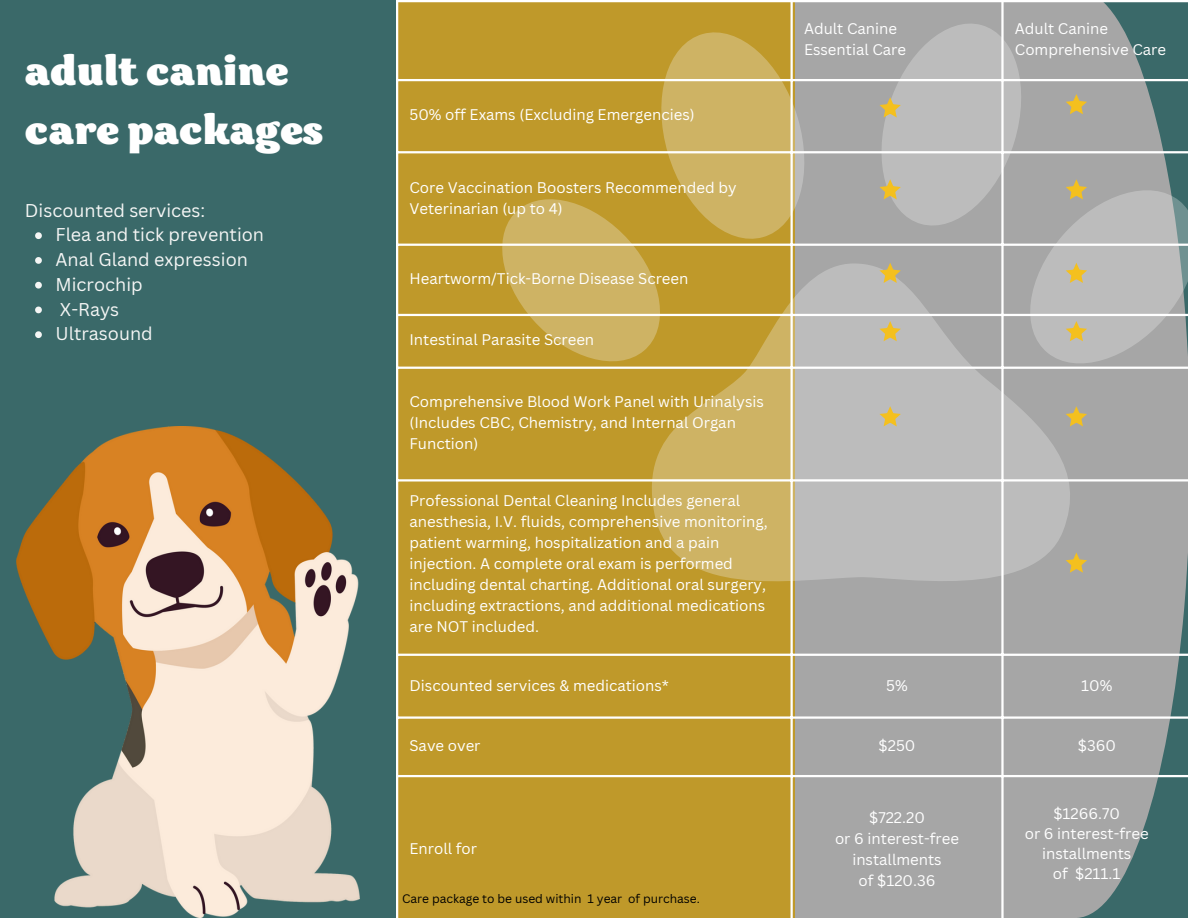
<style>
.page{position:relative;width:1188px;height:918px;background:#3a6969}
.page>*{position:absolute;margin:0;border:0;box-sizing:border-box;transform-origin:0 0}
.t1{font:900 41.1px "Garbata";color:#fff}
.t2{font:18px "Canva Sans";color:#f5f6f5}
.t3{font:15px/21px "Canva Sans";color:#fff}
.t4{font:12px "Canva Sans";color:#000}
</style>
<div class="page">
<div style="left:396px;top:0;width:399px;height:918px;background:#bf992a"></div>
<svg style="left:795px;top:2px;width:392px;height:915px;fill:#a6a6a6"></svg>
<svg style="left:652px;top:263px;width:419px;height:318px;fill:#bcbcbc"></svg>
<svg style="left:492px;top:24px;width:322px;height:349px"></svg>
<hr style="left:396px;top:2px;width:2px;height:916px;background:#fff">
<hr style="left:791px;top:2px;width:2px;height:916px;background:#fff">
<hr style="left:1001px;top:2px;width:3px;height:916px;background:#fff">
<hr style="left:1187px;top:2px;width:1px;height:916px;background:#fff">
<hr style="left:396px;top:0;width:792px;height:2px;background:#fff">
<hr style="left:396px;top:79px;width:792px;height:2px;background:#fff">
<hr style="left:396px;top:151px;width:792px;height:2px;background:#fff">
<hr style="left:396px;top:244px;width:792px;height:2px;background:#fff">
<hr style="left:396px;top:314px;width:792px;height:2px;background:#fff">
<hr style="left:396px;top:367px;width:792px;height:2px;background:#fff">
<hr style="left:396px;top:479px;width:792px;height:3px;background:#fff">
<hr style="left:396px;top:654px;width:792px;height:2px;background:#fff">
<hr style="left:396px;top:716px;width:792px;height:3px;background:#fff">
<hr style="left:396px;top:775px;width:792px;height:2px;background:#fff">
<hr style="left:396px;top:917px;width:792px;height:1px;background:#fff">
<img style="left:16px;top:426px;width:343px;height:492px">
<svg style="left:35px;top:232px;width:7px;height:7px"></svg>
<svg style="left:35px;top:257px;width:7px;height:7px"></svg>
<svg style="left:35px;top:282px;width:7px;height:7px"></svg>
<svg style="left:35px;top:307px;width:7px;height:6px"></svg>
<svg style="left:35px;top:331px;width:7px;height:7px"></svg>
<svg style="left:879px;top:406px;width:22px;height:20px"></svg>
<svg style="left:1066px;top:406px;width:21px;height:20px"></svg>
<svg style="left:1066px;top:552px;width:21px;height:21px"></svg>
<svg style="left:872px;top:16px;width:316px;height:360px"></svg>
<p class="t1" style="left:25px;top:56px;width:265px">adult canine</p>
<p class="t1" style="left:25px;top:115px;width:300px">care packages</p>
<p class="t2" style="left:25px;top:197px;width:182px">Discounted services:</p>
<p class="t2" style="left:56px;top:222px;width:210px">Flea and tick prevention</p>
<p class="t2" style="left:56px;top:247px;width:194px">Anal Gland expression</p>
<p class="t2" style="left:56px;top:272px;width:89px">Microchip</p>
<p class="t2" style="left:60px;top:296px;width:61px">X-Rays</p>
<p class="t2" style="left:56px;top:321px;width:99px">Ultrasound</p>
<p class="t3" style="left:410px;top:104px;width:287px">50% off Exams (Excluding Emergencies)</p>
<p class="t3" style="left:410px;top:176px;width:329px">Core Vaccination Boosters Recommended by<br>Veterinarian (up to 4)</p>
<p class="t3" style="left:410px;top:268px;width:280px">Heartworm/Tick-Borne Disease Screen</p>
<p class="t3" style="left:410px;top:329px;width:186px">Intestinal Parasite Screen</p>
<p class="t3" style="left:410px;top:391px;width:356px">Comprehensive Blood Work Panel with Urinalysis (Includes CBC, Chemistry, and Internal Organ<br>Function)</p>
<p class="t3" style="left:410px;top:490px;width:360px">Professional Dental Cleaning Includes general anesthesia, I.V. fluids, comprehensive monitoring, patient warming, hospitalization and a pain injection. A complete oral exam is performed including dental charting. Additional oral surgery, including extractions, and additional medications are NOT included.</p>
<h1 class="t3" style="left:804px;top:18px;width:95px">Adult Canine</h1>
<p class="t3" style="left:804px;top:39px;width:104px">Essential Care</p>
<h2 class="t3" style="left:1015px;top:18px;width:95px">Adult Canine</h2>
<p class="t3" style="left:1015px;top:39px;width:153px">Comprehensive Care</p>
<p class="t3" style="left:410px;top:675px;width:261px">Discounted services &amp; medications*</p>
<p class="t3" style="left:886px;top:675px;width:23px">5%</p>
<p class="t3" style="left:1081px;top:675px;width:33px">10%</p>
<p class="t3" style="left:410px;top:735px;width:73px">Save over</p>
<p class="t3" style="left:879px;top:735px;width:38px">$250</p>
<p class="t3" style="left:1078px;top:735px;width:40px">$360</p>
<p class="t3" style="left:410px;top:838px;width:69px">Enroll for</p>
<p class="t4" style="left:402px;top:890px;width:299px">Care package to be used within 1 year of purchase.</p>
<p class="t3" style="left:869px;top:807px;width:57px">$722.20</p>
<p class="t3" style="left:835px;top:828px;width:125px;text-align:center">or 6 interest-free installments</p>
<p class="t3" style="left:859px;top:870px;width:78px">of $120.36</p>
<h3 class="t3" style="left:1025px;top:803px;width:125px;line-height:20px;text-align:center">$1266.70<br>or 6 interest-free installments<br>of $211.1</h3>
</div>
